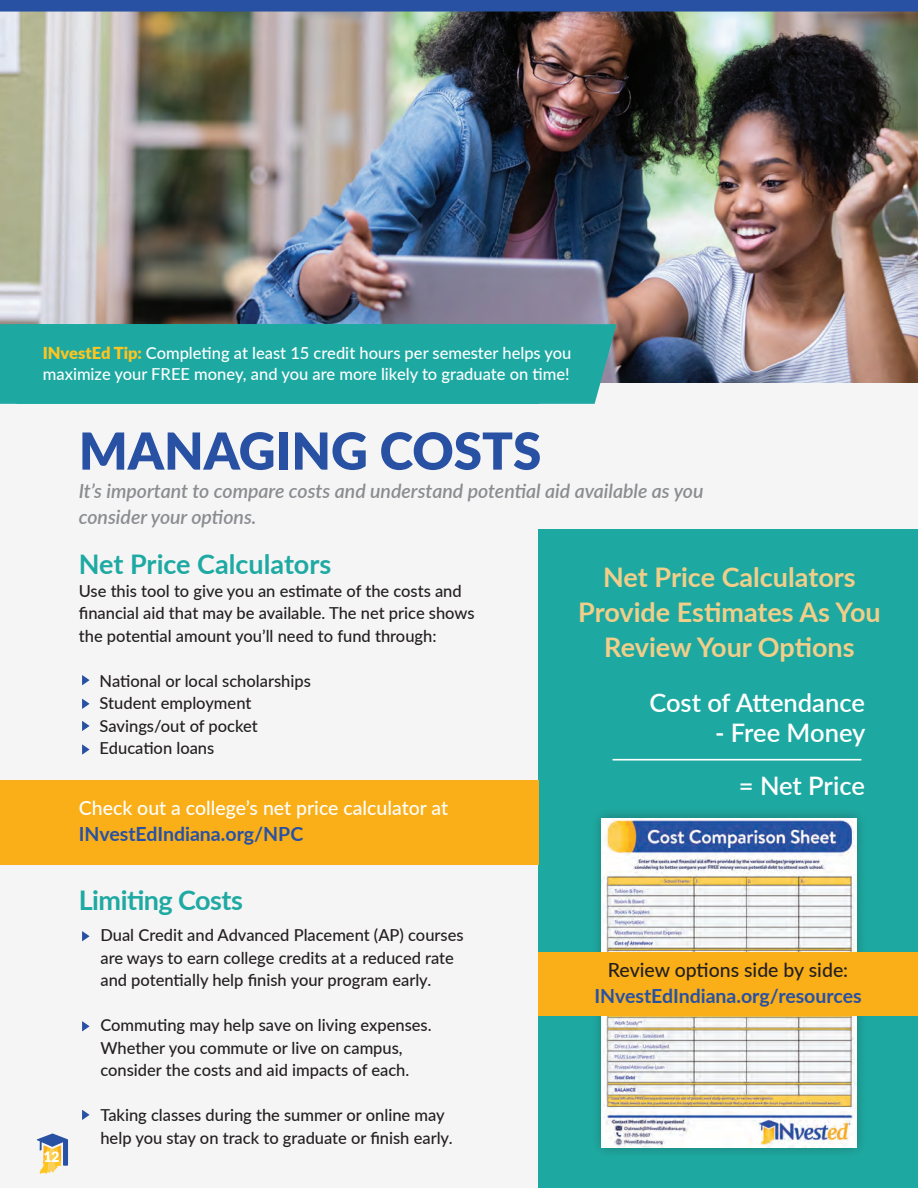
<style>
.page{position:relative;width:918px;height:1188px;background:#f5f5f6}
.page>*{position:absolute;margin:0;border:0;box-sizing:border-box;transform-origin:0 0}
.t1{font:900 51px "Lato";color:#2851a3}
.t2{font:700 27px/34.8px "Lato";color:#f1ce89;text-align:center}
.t3{font:700 27px "Lato";letter-spacing:-.005em;color:#1ea9a2}
.t4{font:600 25.5px/52.7px "Lato";color:#fff;text-align:right}
.t5{font:italic 600 19.5px/25.5px "Lato";color:#8a8c8f}
.t6{font:700 19.5px "Lato";color:#2851a3}
.t7{font:500 19.5px "Lato";color:#fff}
.t8{font:500 19.5px "Lato";color:#231f20}
.t9{font:500 16.5px/22.5px "Lato";color:#231f20}
.t10{font:500 16.5px/21.6px "Lato";color:#fff}
.t11{font:900 14.4px "Lato";color:#fff}
.s1{font-weight:900;color:#fec521}
</style>
<div class="page">
<div style="left:538px;top:529px;width:380px;height:659px;background:#1da9a1"></div>
<div style="left:591px;top:807px;width:277px;height:352px;background:#231f20;opacity:.35"></div>
<img style="left:602px;top:818px;width:255px;height:329px">
<hr style="left:613px;top:759px;width:248px;height:2px;background:#fff">
<svg style="left:82px;top:931px;width:7px;height:10px"></svg>
<svg style="left:82px;top:675px;width:7px;height:10px"></svg>
<svg style="left:82px;top:699px;width:7px;height:10px"></svg>
<svg style="left:82px;top:721px;width:7px;height:10px"></svg>
<svg style="left:82px;top:745px;width:7px;height:9px"></svg>
<svg style="left:82px;top:1021px;width:7px;height:10px"></svg>
<svg style="left:82px;top:1110px;width:7px;height:10px"></svg>
<div style="left:0;top:780px;width:538px;height:85px;background:#faaf18"></div>
<div style="left:538px;top:952px;width:380px;height:64px;background:#faaf18"></div>
<img style="left:0;top:12px;width:918px;height:370px">
<svg style="left:0;top:324px;width:17px;height:80px"></svg>
<div style="left:17px;top:324px;width:600px;height:80px;background:#1da9a1"></div>
<svg style="left:37px;top:1133px;width:31px;height:41px"></svg>
<svg style="left:0;top:0;width:918px;height:12px"></svg>
<p class="t10" style="left:43px;top:341px;width:530px"><span class="s1">INvestEd Tip:</span> Completing at least 15 credit hours per semester helps you maximize your FREE money, and you are more likely to graduate on time!</p>
<h1 class="t1" style="left:79px;top:413px;width:464px">MANAGING COSTS</h1>
<p class="t5" style="left:79px;top:478px;width:626px">It’s important to compare costs and understand potential aid available as you consider your options.</p>
<p class="t11" style="left:44px;top:1146px;width:17px">12</p>
<h2 class="t3" style="left:79px;top:544px;width:254px">Net Price Calculators</h2>
<p class="t9" style="left:79px;top:579px;width:397px">Use this tool to give you an estimate of the costs and financial aid that may be available. The net price shows the potential amount you’ll need to fund through:</p>
<p class="t9" style="left:100px;top:669px;width:213px">National or local scholarships<br>Student employment<br>Savings/out of pocket<br>Education loans</p>
<p class="t7" style="left:79px;top:794px;width:371px">Check out a college’s net price calculator at</p>
<p class="t6" style="left:79px;top:819px;width:226px">INvestEdIndiana.org/NPC</p>
<h2 class="t3" style="left:79px;top:881px;width:166px">Limiting Costs</h2>
<p class="t9" style="left:100px;top:923px;width:365px">Dual Credit and Advanced Placement (AP) courses are ways to earn college credits at a reduced rate and potentially help finish your program early.</p>
<p class="t9" style="left:100px;top:1013px;width:333px">Commuting may help save on living expenses.<br>Whether you commute or live on campus, consider the costs and aid impacts of each.</p>
<p class="t9" style="left:100px;top:1103px;width:354px">Taking classes during the summer or online may help you stay on track to graduate or finish early.</p>
<h2 class="t2" style="left:578px;top:559px;width:304px">Net Price Calculators<br>Provide Estimates As You<br>Review Your Options</h2>
<h3 class="t4" style="left:649px;top:675px;width:217px">Cost of Attendance</h3>
<h3 class="t4" style="left:715px;top:705px;width:152px">- Free Money = Net Price</h3>
<p class="t8" style="left:608px;top:956px;width:242px">Review options side by side:</p>
<p class="t6" style="left:594px;top:981px;width:269px">INvestEdIndiana.org/resources</p>
</div>
